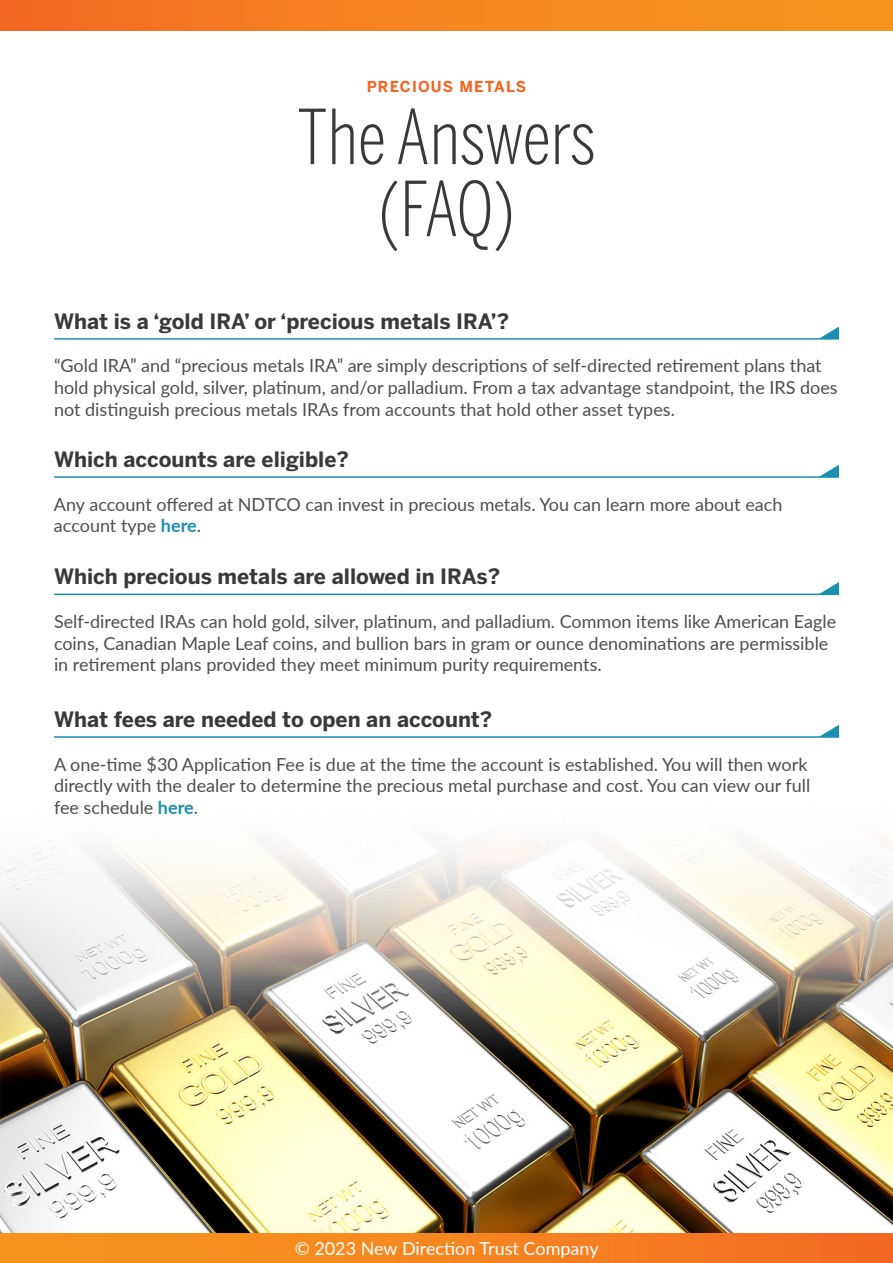
<style>
.page{position:relative;width:893px;height:1263px;background:#fff}
.page>*{position:absolute;margin:0;border:0;box-sizing:border-box;transform-origin:0 0}
.Headline_Small{font:300 75px "Benton Sans Comp";letter-spacing:-.005em;color:#393939}
.Main_Copy{font:700 21px "Benton Sans";color:#393939}
.t1{font:18px/21.6px "Lato";color:#4d4e4f}
.t2{font:18px "Lato";color:#fff}
.Subhead_Orange_CAPS{font:700 15px "Benton Sans";letter-spacing:.075em;color:#f36421}
.s1{font-weight:700;color:#1990b1}
</style>
<div class="page">
<div style="left:0;top:0;width:893px;height:30px;background:linear-gradient(to right,#f36d23,#f7991d)"></div>
<div style="left:0;top:1233px;width:893px;height:30px;background:linear-gradient(to right,#f7991d,#f36d23)"></div>
<hr style="left:54px;top:338px;width:785px;height:2px;background:#1990b1">
<svg style="left:819px;top:327px;width:20px;height:12px"></svg>
<hr style="left:54px;top:476px;width:785px;height:2px;background:#1990b1">
<svg style="left:819px;top:465px;width:20px;height:12px"></svg>
<hr style="left:54px;top:594px;width:785px;height:1px;background:#1990b1">
<svg style="left:819px;top:582px;width:20px;height:12px"></svg>
<hr style="left:54px;top:736px;width:785px;height:2px;background:#1990b1">
<svg style="left:819px;top:725px;width:20px;height:12px"></svg>
<img style="left:0;top:844px;width:893px;height:389px">
<p class="Subhead_Orange_CAPS" style="left:367px;top:78px;width:161px">PRECIOUS METALS</p>
<p class="Headline_Small" style="left:297px;top:94px;width:300px">The Answers</p>
<p class="Headline_Small" style="left:378px;top:166px;width:138px">(FAQ)</p>
<p class="Main_Copy" style="left:54px;top:309px;width:457px">What is a ‘gold IRA’ or ‘precious metals IRA’?</p>
<p class="t1" style="left:54px;top:354px;width:785px">“Gold IRA” and “precious metals IRA” are simply descriptions of self-directed retirement plans that hold physical gold, silver, platinum, and/or palladium. From a tax advantage standpoint, the IRS does not distinguish precious metals IRAs from accounts that hold other asset types.</p>
<p class="Main_Copy" style="left:54px;top:447px;width:296px">Which accounts are eligible?</p>
<p class="t1" style="left:54px;top:493px;width:730px">Any account offered at NDTCO can invest in precious metals. You can learn more about each account type <span class="s1">here</span>.</p>
<p class="Main_Copy" style="left:54px;top:564px;width:448px">Which precious metals are allowed in IRAs?</p>
<p class="t1" style="left:54px;top:610px;width:784px">Self-directed IRAs can hold gold, silver, platinum, and palladium. Common items like American Eagle coins, Canadian Maple Leaf coins, and bullion bars in gram or ounce denominations are permissible in retirement plans provided they meet minimum purity requirements.</p>
<p class="Main_Copy" style="left:54px;top:707px;width:440px">What fees are needed to open an account?</p>
<p class="t1" style="left:54px;top:752px;width:758px">A one-time $30 Application Fee is due at the time the account is established. You will then work directly with the dealer to determine the precious metal purchase and cost. You can view our full fee schedule <span class="s1">here</span>.</p>
<p class="t2" style="left:295px;top:1235px;width:305px">© 2023 New Direction Trust Company</p>
</div>
